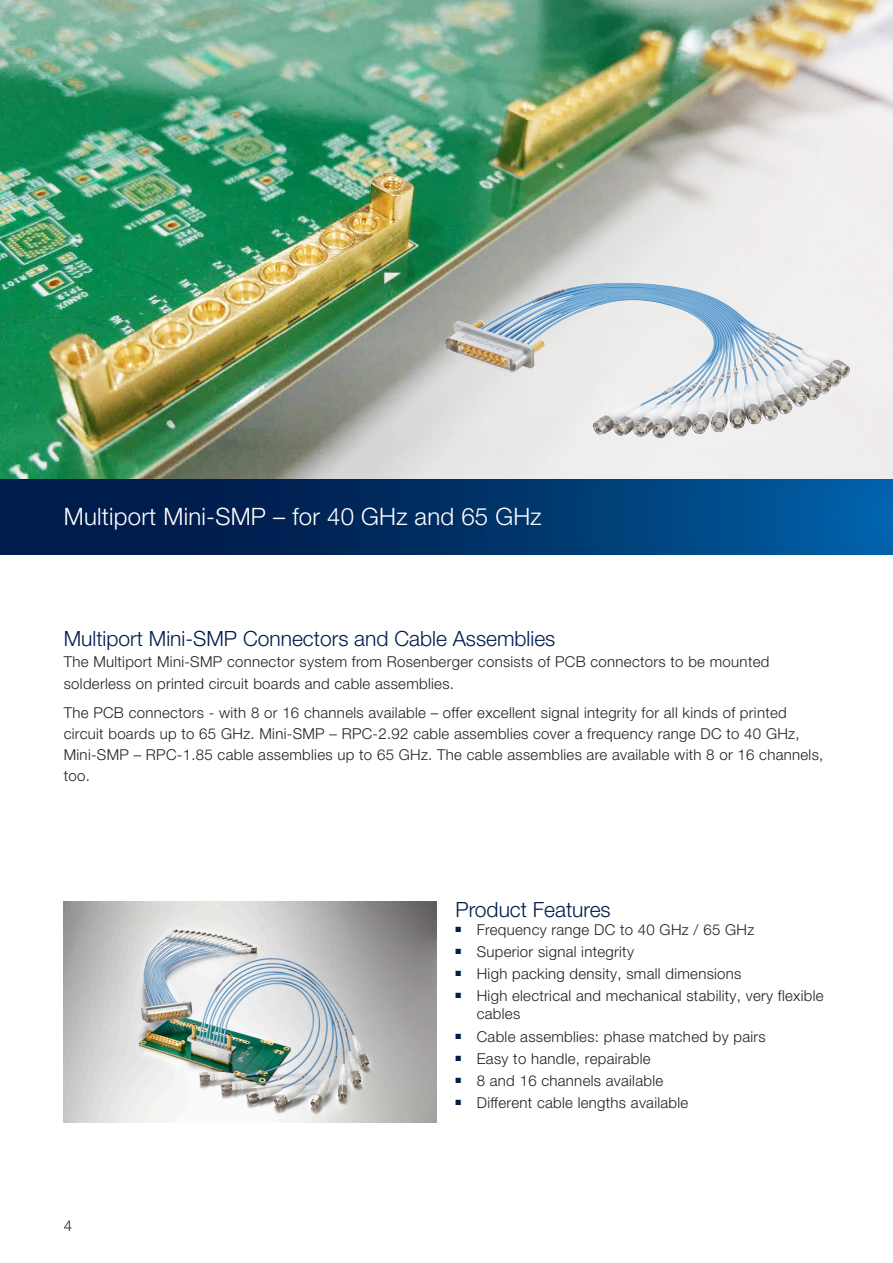
<style>
.page{position:relative;width:893px;height:1263px;background:#fff}
.page>*{position:absolute;margin:0;border:0;box-sizing:border-box;transform-origin:0 0}
.t1{font:300 24px "Helvetica Neue LT Pro";letter-spacing:.01em;color:#fff}
.t2{font:300 21px "Helvetica Neue LT Pro";color:#001c4c}
.t3{font:300 15px/21px "Helvetica Neue LT Pro";letter-spacing:.02em;color:#231f20}
</style>
<div class="page">
<svg style="left:0;top:478px;width:893px;height:77px;background:#02366c"></svg>
<img style="left:64px;top:901px;width:373px;height:222px">
<img style="left:0;top:0;width:893px;height:478px">
<img style="left:444px;top:288px;width:290px;height:153px">
<h1 class="t1" style="left:64px;top:502px;width:479px">Multiport Mini-SMP – for 40 GHz and 65 GHz</h1>
<h2 class="t2" style="left:64px;top:626px;width:493px">Multiport Mini-SMP Connectors and Cable Assemblies</h2>
<p class="t3" style="left:64px;top:651px;width:707px">The Multiport Mini-SMP connector system from Rosenberger consists of PCB connectors to be mounted solderless on printed circuit boards and cable assemblies.</p>
<p class="t3" style="left:64px;top:702px;width:761px">The PCB connectors - with 8 or 16 channels available – offer excellent signal integrity for all kinds of printed circuit boards up to 65 GHz. Mini-SMP – RPC-2.92 cable assemblies cover a frequency range DC to 40 GHz, Mini-SMP – RPC-1.85 cable assemblies up to 65 GHz. The cable assemblies are available with 8 or 16 channels, too.</p>
<p class="t3" style="left:64px;top:1215px;width:10px">4</p>
<h2 class="t2" style="left:455px;top:896px;width:157px">Product Features</h2>
<p class="t3" style="left:455px;top:918px;width:300px"><sup>■</sup> Frequency range DC to 40 GHz / 65 GHz</p>
<p class="t3" style="left:455px;top:941px;width:180px"><sup>■</sup> Superior signal integrity</p>
<p class="t3" style="left:455px;top:963px;width:287px"><sup>■</sup> High packing density, small dimensions</p>
<p class="t3" style="left:477px;top:987px;width:348px;line-height:18px;text-indent:-21px"><sup>■</sup> High electrical and mechanical stability, very flexible cables</p>
<p class="t3" style="left:455px;top:1025px;width:312px"><sup>■</sup> Cable assemblies: phase matched by pairs</p>
<p class="t3" style="left:455px;top:1048px;width:197px"><sup>■</sup> Easy to handle, repairable</p>
<p class="t3" style="left:455px;top:1070px;width:209px"><sup>■</sup> 8 and 16 channels available</p>
<p class="t3" style="left:455px;top:1092px;width:234px"><sup>■</sup> Different cable lengths available</p>
</div>
